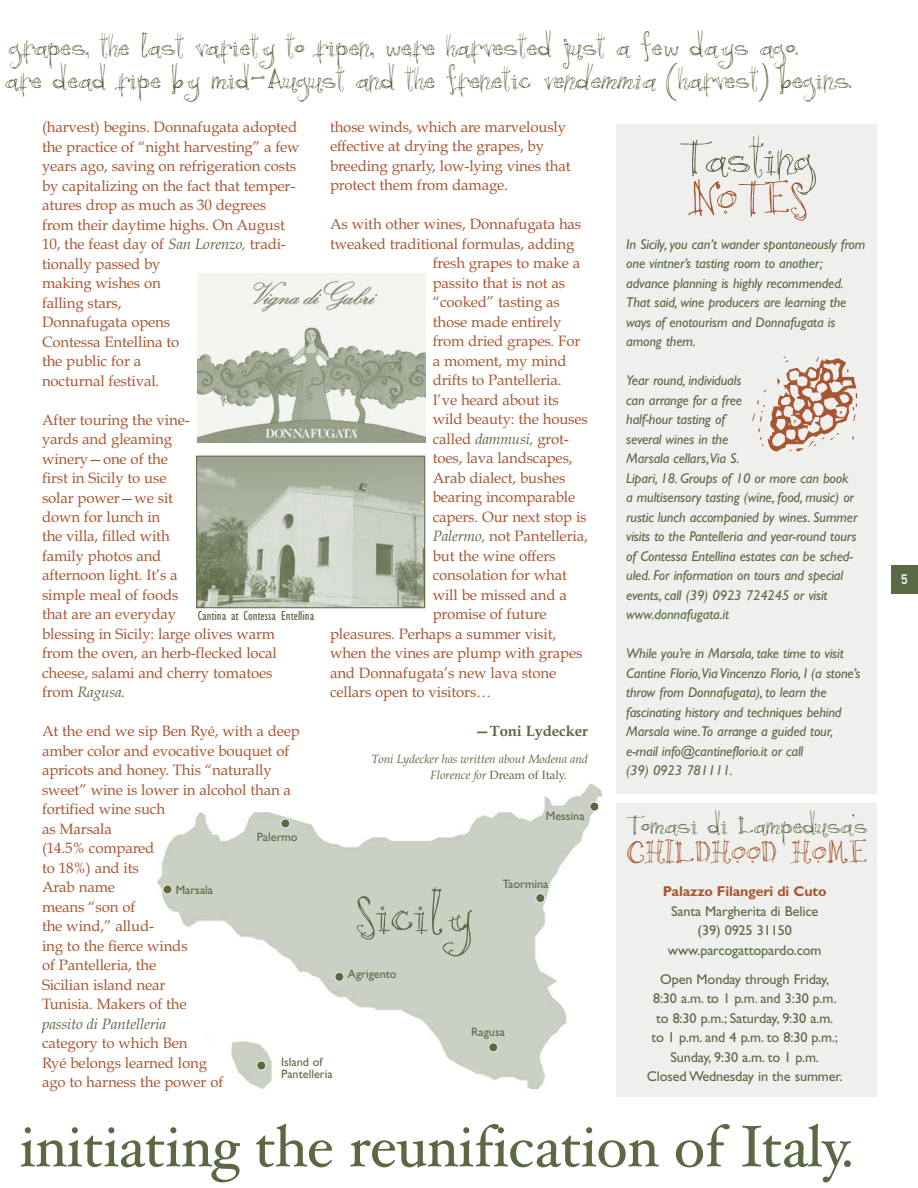
<style>
.page{position:relative;width:918px;height:1188px;background:#fff}
.page>*{position:absolute;margin:0;border:0;box-sizing:border-box;transform-origin:0 0}
.t1{font:108px "Counterscraps";color:#a85631}
.t2{font:73.2px "Cricket";color:#5b6844}
.t3{font:64.5px "Cricket";letter-spacing:-.01em;color:#5b6844}
.t4{font:64.5px "Cricket";letter-spacing:-.005em;color:#a85631}
.t5{font:58.5px "Hoefler Text";letter-spacing:-.01em;color:#5b6844}
.t6{font:45px "Cricket";letter-spacing:-.005em;color:#a85631}
.t7{font:39px/33px "Cricket";color:#5b6844}
.t8{font:36px "Cricket";letter-spacing:-.005em;color:#5b6844}
.t9{font:15px/19.5px "Book Antiqua";letter-spacing:-.01em;color:#a85631}
.t10{font:italic 15px "Book Antiqua";letter-spacing:-.01em;color:#5b6844}
.t11{font:700 15px "Book Antiqua";letter-spacing:-.01em;color:#5b6844}
.t12{font:italic 14.25px/19.5px "Gill Sans";letter-spacing:-.01em;color:#5b6844}
.t13{font:14.25px/19.5px "Gill Sans";letter-spacing:-.01em;color:#5b6844;text-align:center}
.t14{font:700 14.25px "Gill Sans";letter-spacing:-.01em;color:#a85631}
.t15{font:condensed 13.5px "Gill Sans";color:#5b6844}
.t16{font:13.5px "DIN Mittelschrift";color:#fff}
.t17{font:12.15px/12.1px "Gill Sans";color:#5b6844}
.t18{font:italic 12px/16.5px "Book Antiqua";letter-spacing:-.01em;color:#5b6844}
.s1{font-style:italic}
.s2{font-style:italic;color:#5b6844}
.s3{font-style:normal}
</style>
<div class="page">
<div style="left:891px;top:566px;width:27px;height:28px;background:#5b6844"></div>
<img style="left:198px;top:274px;width:227px;height:169px">
<img style="left:198px;top:458px;width:225px;height:148px">
<div style="left:196px;top:456px;width:229px;height:152px;border:1px solid #5b6844"></div>
<div style="left:616px;top:124px;width:262px;height:669px;background:#eff0ed"></div>
<svg style="left:877px;top:339px;width:1px;height:126px"></svg>
<div style="left:616px;top:803px;width:262px;height:293px;background:#eff0ed"></div>
<img style="left:157px;top:784px;width:445px;height:305px">
<div style="left:257px;top:1061px;width:9px;height:9px;background:#5b6844;border-radius:50%"></div>
<div style="left:256px;top:1061px;width:10px;height:9px;border:2px solid #fff;border-radius:50%"></div>
<div style="left:335px;top:972px;width:9px;height:9px;background:#5b6844;border-radius:50%"></div>
<div style="left:335px;top:972px;width:9px;height:10px;border:2px solid #fff;border-radius:50%"></div>
<div style="left:163px;top:885px;width:9px;height:9px;background:#5b6844;border-radius:50%"></div>
<div style="left:163px;top:885px;width:9px;height:9px;border:2px solid #fff;border-radius:50%"></div>
<div style="left:281px;top:819px;width:9px;height:9px;background:#5b6844;border-radius:50%"></div>
<div style="left:281px;top:819px;width:9px;height:9px;border:2px solid #fff;border-radius:50%"></div>
<div style="left:489px;top:1043px;width:9px;height:9px;background:#5b6844;border-radius:50%"></div>
<div style="left:489px;top:1042px;width:9px;height:10px;border:2px solid #fff;border-radius:50%"></div>
<div style="left:590px;top:802px;width:9px;height:9px;background:#5b6844;border-radius:50%"></div>
<div style="left:589px;top:802px;width:10px;height:9px;border:2px solid #fff;border-radius:50%"></div>
<div style="left:536px;top:894px;width:9px;height:9px;background:#5b6844;border-radius:50%"></div>
<div style="left:535px;top:893px;width:10px;height:10px;border:2px solid #fff;border-radius:50%"></div>
<h3 class="t7" style="left:5px;top:31px;width:848px">grapes, the last variety to ripen, were harvested just a few days ago.<br>are dead ripe by mid-August and the frenetic <span class="s1">vendemmia</span> (harvest) begins.</h3>
<p class="t9" style="left:330px;top:119px;width:242px">those winds, which are marvelously effective at drying the grapes, by breeding gnarly, low-lying vines that protect them from damage.</p>
<p class="t9" style="left:330px;top:216px;width:253px">As with other wines, Donnafugata has</p>
<p class="t9" style="left:330px;top:236px;width:246px">tweaked traditional formulas, adding</p>
<p class="t9" style="left:433px;top:255px;width:149px">fresh grapes to make a</p>
<p class="t9" style="left:433px;top:275px;width:134px">passito that is not as</p>
<p class="t9" style="left:433px;top:294px;width:129px">“cooked” tasting as</p>
<p class="t9" style="left:433px;top:314px;width:130px">those made entirely</p>
<p class="t9" style="left:433px;top:333px;width:149px">from dried grapes. For</p>
<p class="t9" style="left:433px;top:353px;width:135px">a moment, my mind</p>
<p class="t9" style="left:433px;top:372px;width:130px">drifts to Pantelleria.</p>
<p class="t9" style="left:433px;top:392px;width:128px">I’ve heard about its</p>
<p class="t9" style="left:433px;top:411px;width:157px">wild beauty: the houses</p>
<p class="t9" style="left:433px;top:431px;width:138px">called <span class="s2">dammusi,</span> grot-</p>
<p class="t9" style="left:433px;top:450px;width:141px">toes, lava landscapes,</p>
<p class="t9" style="left:433px;top:470px;width:134px">Arab dialect, bushes</p>
<p class="t9" style="left:433px;top:489px;width:144px">bearing incomparable</p>
<p class="t9" style="left:433px;top:509px;width:155px">capers. Our next stop is</p>
<p class="t9" style="left:433px;top:528px;width:157px"><span class="s2">Palermo,</span> not Pantelleria,</p>
<p class="t9" style="left:433px;top:548px;width:124px">but the wine offers</p>
<p class="t9" style="left:433px;top:567px;width:136px">consolation for what</p>
<p class="t9" style="left:433px;top:587px;width:136px">will be missed and a</p>
<p class="t9" style="left:433px;top:606px;width:115px">promise of future</p>
<p class="t9" style="left:330px;top:626px;width:228px">pleasures. Perhaps a summer visit,</p>
<p class="t9" style="left:330px;top:645px;width:254px">when the vines are plump with grapes</p>
<p class="t9" style="left:330px;top:665px;width:228px">and Donnafugata’s new lava stone</p>
<p class="t9" style="left:330px;top:684px;width:163px">cellars open to visitors…</p>
<p class="t11" style="left:475px;top:726px;width:115px">—Toni Lydecker</p>
<p class="t18" style="left:430px;top:752px;width:159px;text-indent:-59px">Toni Lydecker has written about Modena and<br>Florence for <span class="s3">Dream of Italy.</span></p>
<p class="t9" style="left:42px;top:119px;width:259px">(harvest) begins. Donnafugata adopted the practice of “night harvesting” a few years ago, saving on refrigeration costs by capitalizing on the fact that temper&shy;atures drop as much as 30 degrees from their daytime highs. On August<br>10, the feast day of <span class="s2">San Lorenzo,</span> tradi&shy;tionally passed by<br>making wishes on<br>falling stars,<br>Donnafugata opens<br>Contessa Entellina to<br>the public for a<br>nocturnal festival.</p>
<p class="t9" style="left:42px;top:411px;width:236px">After touring the vine-<br>yards and gleaming<br>winery—one of the<br>first in Sicily to use<br>solar power—we sit<br>down for lunch in<br>the villa, filled with<br>family photos and<br>afternoon light. It’s a<br>simple meal of foods<br>that are an everyday<br>blessing in Sicily: large olives warm from the oven, an herb-flecked local cheese, salami and cherry tomatoes from <span class="s2">Ragusa.</span></p>
<p class="t9" style="left:42px;top:723px;width:259px">At the end we sip Ben Ryé, with a deep amber color and evocative bouquet of apricots and honey. This “naturally sweet” wine is lower in alcohol than a fortified wine such<br>as Marsala<br>(14.5% compared<br>to 18%) and its<br>Arab name<br>means “son of<br>the wind,” allud-<br>ing to the fierce winds<br>of Pantelleria, the<br>Sicilian island near<br>Tunisia. Makers of the</p>
<p class="t10" style="left:42px;top:1018px;width:126px">passito di Pantelleria</p>
<p class="t9" style="left:42px;top:1035px;width:183px">category to which Ben<br>Ryé belongs learned long ago to harness the power of</p>
<p class="t15" style="left:198px;top:611px;width:118px">Cantina at Contessa Entellina</p>
<p class="t17" style="left:546px;top:812px;width:40px">Messina</p>
<p class="t17" style="left:257px;top:833px;width:42px">Palermo</p>
<p class="t17" style="left:502px;top:879px;width:48px">Taormina</p>
<p class="t17" style="left:176px;top:885px;width:39px">Marsala</p>
<h2 class="t2" style="left:356px;top:877px;width:118px">Sicily</h2>
<p class="t17" style="left:348px;top:969px;width:50px">Agrigento</p>
<p class="t17" style="left:471px;top:1027px;width:35px">Ragusa</p>
<p class="t17" style="left:281px;top:1057px;width:53px">Island of<br>Pantelleria</p>
<h3 class="t3" style="left:678px;top:125px;width:138px">Tasting</h3>
<h3 class="t4" style="left:687px;top:165px;width:122px">NOTES</h3>
<p class="t12" style="left:626px;top:236px;width:241px">In Sicily, you can’t wander spontaneously from one vintner’s tasting room to another; advance planning is highly recommended.<br>That said, wine producers are learning the ways of enotourism and Donnafugata is among them.</p>
<p class="t12" style="left:626px;top:373px;width:233px">Year round, individuals<br>can arrange for a free<br>half-hour tasting of<br>several wines in the<br>Marsala cellars,Via S.<br>Lipari, 18. Groups of 10 or more can book a multisensory tasting (wine, food, music) or rustic lunch accompanied by wines. Summer visits to the Pantelleria and year-round tours of Contessa Entellina estates can be sched&shy;uled. For information on tours and special events, call (39) 0923 724245 or visit www.donnafugata.it</p>
<p class="t12" style="left:626px;top:646px;width:236px">While you’re in Marsala, take time to visit Cantine Florio,Via Vincenzo Florio, I (a stone’s throw from Donnafugata), to learn the fascinating history and techniques behind Marsala wine.To arrange a guided tour, e-mail info@cantineflorio.it or call<br>(39) 0923 781111.</p>
<h1 class="t1" style="left:746px;top:351px;width:118px">c</h1>
<h3 class="t8" style="left:626px;top:807px;width:243px">Tomasi di Lampedusa’s</h3>
<h3 class="t6" style="left:626px;top:829px;width:243px">CHILDHOOD HOME</h3>
<p class="t14" style="left:663px;top:886px;width:165px">Palazzo Filangeri di Cuto</p>
<p class="t13" style="left:668px;top:903px;width:155px">Santa Margherita di Belice (39) 0925 31150 www.parcogattopardo.com</p>
<p class="t13" style="left:647px;top:971px;width:197px">Open Monday through Friday,<br>8:30 a.m. to 1 p.m. and 3:30 p.m. to 8:30 p.m.; Saturday, 9:30 a.m.<br>to 1 p.m. and 4 p.m. to 8:30 p.m.;<br>Sunday, 9:30 a.m. to 1 p.m.<br>Closed Wednesday in the summer.</p>
<h3 class="t5" style="left:19px;top:1124px;width:837px">initiating the reunification of Italy.</h3>
<p class="t16" style="left:901px;top:574px;width:8px">5</p>
</div>
